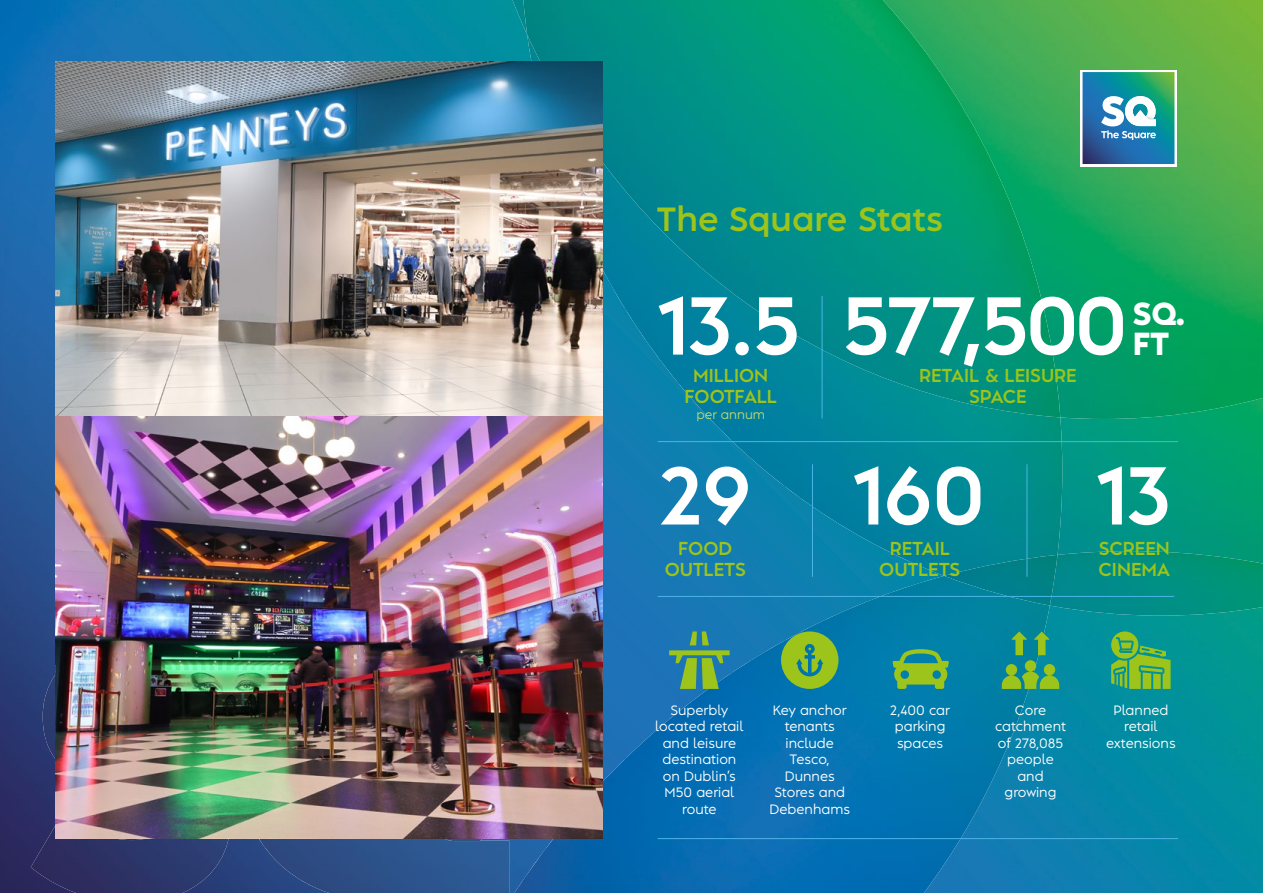
<style>
.page{position:relative;width:1263px;height:893px;background:#fff}
.page>*{position:absolute;margin:0;border:0;box-sizing:border-box;transform-origin:0 0}
.t1{font:700 76.95px "Albula";color:#fff}
.t2{font:700 31.5px "Albula";color:#9dc41a}
.t3{font:800 30px/30px "Albula";color:#fff}
.t4{font:700 17.55px/21.1px "Albula";color:#9dc41a;text-align:center}
.t5{font:12.75px/16.5px "Albula";color:#fff;text-align:center}
.t6{font:12px "Albula";color:#bfd56b}
</style>
<div class="page">
<img style="left:1062px;top:419px;width:201px;height:132px">
<img style="left:1060px;top:0;width:203px;height:419px">
<img style="left:0;top:0;width:523px;height:739px">
<img style="left:0;top:739px;width:240px;height:154px">
<img style="left:512px;top:0;width:11px;height:35px">
<img style="left:603px;top:35px;width:459px;height:541px">
<img style="left:523px;top:0;width:537px;height:417px">
<img style="left:1050px;top:616px;width:213px;height:277px">
<img style="left:1050px;top:551px;width:213px;height:65px">
<img style="left:514px;top:576px;width:536px;height:317px">
<img style="left:944px;top:555px;width:113px;height:50px">
<img style="left:31px;top:637px;width:200px;height:256px">
<img style="left:240px;top:839px;width:269px;height:54px">
<img style="left:421px;top:839px;width:83px;height:2px">
<svg style="left:1080px;top:70px;width:97px;height:96px"></svg>
<svg style="left:1082px;top:72px;width:92px;height:92px;background:#3f92a9"></svg>
<img style="left:56px;top:61px;width:547px;height:778px">
<hr style="left:822px;top:296px;width:1px;height:122px;background:#4db4e6">
<hr style="left:812px;top:464px;width:1px;height:113px;background:#4db4e6">
<hr style="left:1027px;top:464px;width:1px;height:113px;background:#4db4e6">
<hr style="left:657px;top:441px;width:521px;height:1px;background:#4db4e6">
<hr style="left:657px;top:596px;width:517px;height:1px;background:#4db4e6">
<hr style="left:657px;top:838px;width:521px;height:1px;background:#4db4e6">
<svg style="left:669px;top:631px;width:61px;height:58px;background:#4a927b"></svg>
<svg style="left:781px;top:631px;width:57px;height:58px;background:#6cab48"></svg>
<svg style="left:1111px;top:631px;width:59px;height:58px;background:#59ae50"></svg>
<svg style="left:892px;top:648px;width:57px;height:41px;background:#58a559"></svg>
<svg style="left:1002px;top:631px;width:57px;height:58px;background:#409e6a"></svg>
<h2 class="t2" style="left:657px;top:193px;width:287px">The Square Stats</h2>
<h1 class="t1" style="left:659px;top:261px;width:143px">13.5</h1>
<h3 class="t4" style="left:684px;top:363px;width:94px">MILLION<br>FOOTFALL</h3>
<p class="t6" style="left:696px;top:405px;width:70px">per annum</p>
<h1 class="t1" style="left:660px;top:430px;width:92px">29</h1>
<h3 class="t4" style="left:665px;top:536px;width:83px">FOOD<br>OUTLETS</h3>
<h1 class="t1" style="left:842px;top:261px;width:287px">577,500</h1>
<h3 class="t3" style="left:1133px;top:295px;width:54px">SQ.<br>FT</h3>
<h3 class="t4" style="left:919px;top:363px;width:159px">RETAIL &amp; LEISURE<br>SPACE</h3>
<h1 class="t1" style="left:854px;top:430px;width:133px">160</h1>
<h3 class="t4" style="left:879px;top:536px;width:83px">RETAIL<br>OUTLETS</h3>
<h1 class="t1" style="left:1097px;top:430px;width:75px">13</h1>
<h3 class="t4" style="left:1098px;top:536px;width:73px;text-align:left">SCREEN<br>CINEMA</h3>
<p class="t5" style="left:655px;top:700px;width:90px">Superbly located retail and leisure destination on Dublin’s<br>M50 aerial route</p>
<p class="t5" style="left:769px;top:700px;width:82px">Key anchor tenants include<br>Tesco,<br>Dunnes<br>Stores and<br>Debenhams</p>
<p class="t5" style="left:1106px;top:700px;width:71px">Planned retail extensions</p>
<p class="t5" style="left:890px;top:700px;width:61px">2,400 car parking spaces</p>
<p class="t5" style="left:995px;top:700px;width:72px">Core catchment of 278,085 people and growing</p>
</div>
